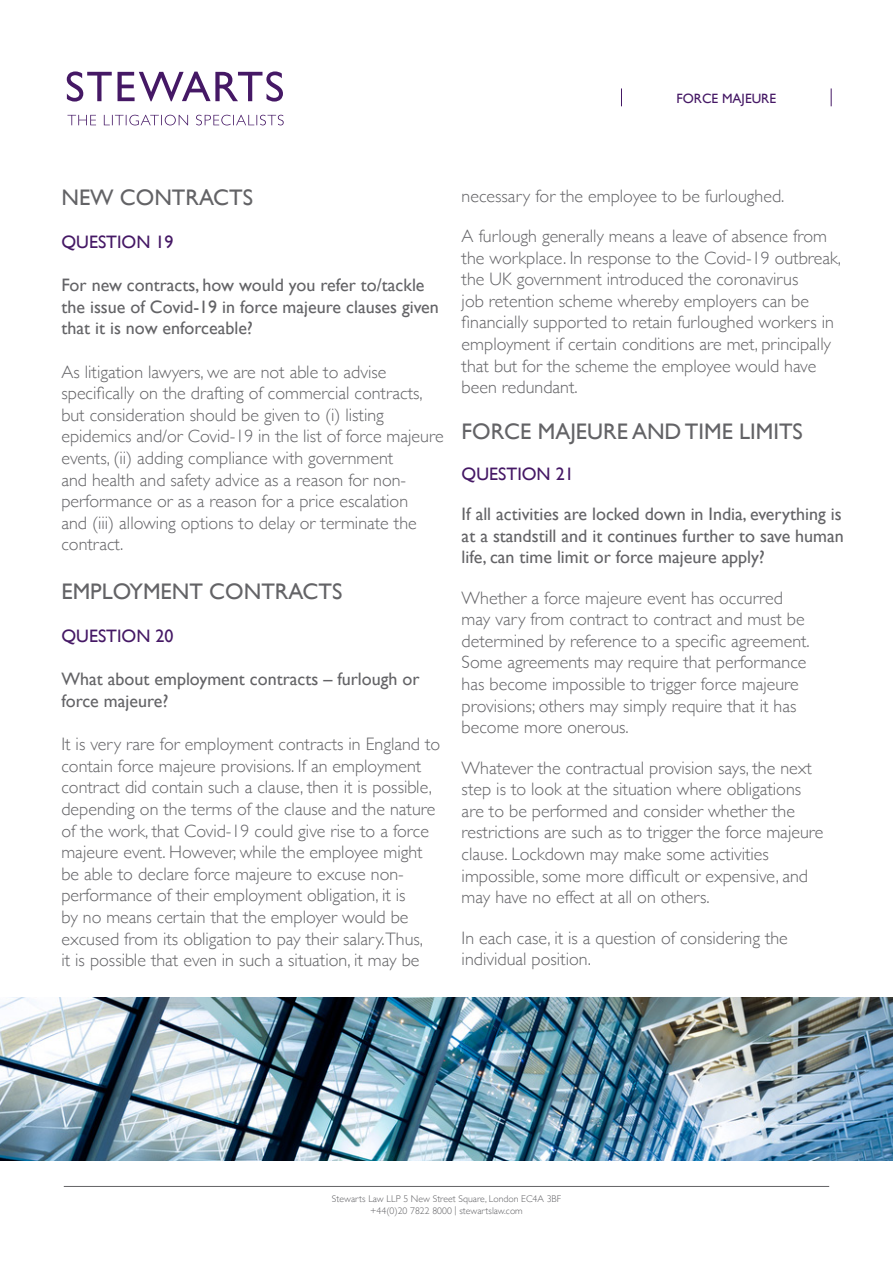
<style>
.page{position:relative;width:893px;height:1263px;background:#fff}
.page>*{position:absolute;margin:0;border:0;box-sizing:border-box;transform-origin:0 0}
.t1{font:22.5px "Gill Sans";color:#636366}
.t2{font:300 18px/21.6px "Gill Sans";color:#636366}
.t3{font:18px/21.6px "Gill Sans";color:#636366}
.t4{font:18px "Gill Sans";color:#451865}
.t5{font:13.5px "Gill Sans";color:#451865}
.t6{font:300 9.75px/12px "Gill Sans";color:#636366;text-align:center}
</style>
<div class="page">
<hr style="left:64px;top:1186px;width:765px;height:1px;background:#636366">
<svg style="left:67px;top:115px;width:217px;height:10px"></svg>
<svg style="left:67px;top:71px;width:45px;height:31px"></svg>
<svg style="left:118px;top:71px;width:165px;height:31px"></svg>
<svg style="left:621px;top:88px;width:1px;height:18px"></svg>
<svg style="left:831px;top:88px;width:1px;height:18px"></svg>
<img style="left:0;top:997px;width:893px;height:164px">
<p class="t5" style="left:676px;top:91px;width:101px">FORCE MAJEURE</p>
<p class="t1" style="left:61px;top:184px;width:193px">NEW CONTRACTS</p>
<p class="t4" style="left:61px;top:231px;width:114px">QUESTION 19</p>
<p class="t3" style="left:61px;top:274px;width:379px">For new contracts, how would you refer to/tackle the issue of Covid-19 in force majeure clauses given that it is now enforceable?</p>
<p class="t2" style="left:61px;top:360px;width:384px">As litigation lawyers, we are not able to advise specifically on the drafting of commercial contracts, but consideration should be given to (i) listing epidemics and/or Covid-19 in the list of force majeure events, (ii) adding compliance with government<br>and health and safety advice as a reason for non&shy;performance or as a reason for a price escalation<br>and (iii) allowing options to delay or terminate the contract.</p>
<p class="t1" style="left:61px;top:578px;width:282px">EMPLOYMENT CONTRACTS</p>
<p class="t4" style="left:61px;top:625px;width:114px">QUESTION 20</p>
<p class="t3" style="left:61px;top:668px;width:360px">What about employment contracts – furlough or force majeure?</p>
<p class="t2" style="left:61px;top:733px;width:380px">It is very rare for employment contracts in England to contain force majeure provisions. If an employment contract did contain such a clause, then it is possible, depending on the terms of the clause and the nature of the work, that Covid-19 could give rise to a force majeure event. However, while the employee might be able to declare force majeure to excuse non&shy;performance of their employment obligation, it is<br>by no means certain that the employer would be excused from its obligation to pay their salary.Thus,<br>it is possible that even in such a situation, it may be</p>
<p class="t2" style="left:462px;top:184px;width:324px">necessary for the employee to be furloughed.</p>
<p class="t2" style="left:462px;top:224px;width:381px">A furlough generally means a leave of absence from the workplace. In response to the Covid-19 outbreak, the UK government introduced the coronavirus<br>job retention scheme whereby employers can be financially supported to retain furloughed workers in employment if certain conditions are met, principally that but for the scheme the employee would have been redundant.</p>
<p class="t1" style="left:462px;top:418px;width:343px">FORCE MAJEURE AND TIME LIMITS</p>
<p class="t4" style="left:462px;top:463px;width:114px">QUESTION 21</p>
<p class="t3" style="left:462px;top:503px;width:384px">If all activities are locked down in India, everything is at a standstill and it continues further to save human life, can time limit or force majeure apply?</p>
<p class="t2" style="left:462px;top:586px;width:350px">Whether a force majeure event has occurred may vary from contract to contract and must be determined by reference to a specific agreement.<br>Some agreements may require that performance has become impossible to trigger force majeure provisions; others may simply require that it has become more onerous.</p>
<p class="t2" style="left:462px;top:756px;width:363px">Whatever the contractual provision says, the next step is to look at the situation where obligations are to be performed and consider whether the restrictions are such as to trigger the force majeure clause. Lockdown may make some activities impossible, some more difficult or expensive, and may have no effect at all on others.</p>
<p class="t2" style="left:462px;top:926px;width:328px">In each case, it is a question of considering the individual position.</p>
<p class="t6" style="left:332px;top:1192px;width:231px">Stewarts Law LLP 5 New Street Square, London EC4A 3BF +44(0)20 7822 8000 | stewartslaw.com</p>
</div>
